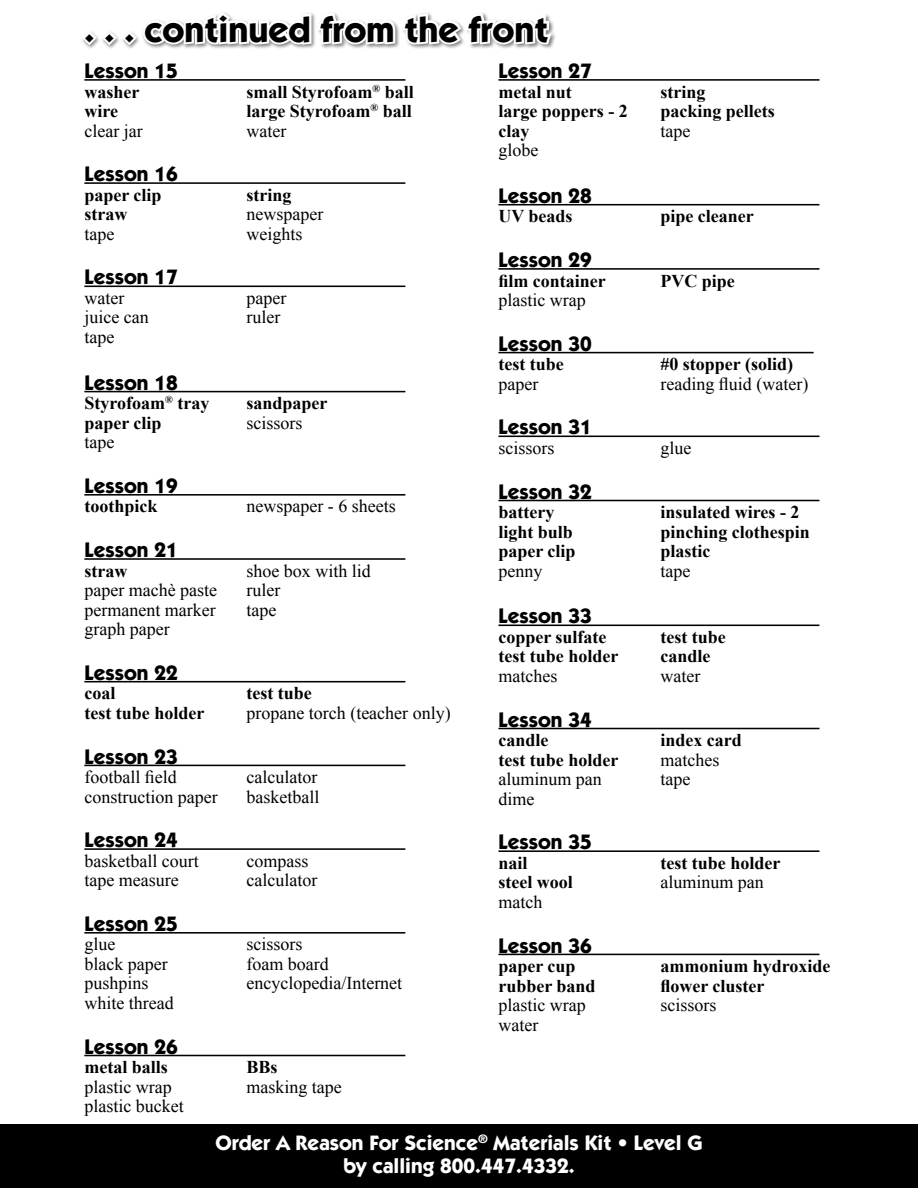
<style>
.page{position:relative;width:918px;height:1188px;background:#fff}
.page>*{position:absolute;margin:0;border:0;box-sizing:border-box;transform-origin:0 0}
.t1{font:700 36px "Itc Kabel";color:#000}
.t2{font:700 21px "Itc Kabel";color:#000}
.t3{font:700 21px/22.5px "Itc Kabel";color:#fff;text-align:center}
.t4{font:18px "Times New Roman";color:#000}
.t5{font:700 18px "Times New Roman";color:#000}
</style>
<div class="page">
<hr style="left:84px;top:79px;width:321px;height:2px;background:#000">
<hr style="left:84px;top:182px;width:321px;height:2px;background:#000">
<hr style="left:84px;top:286px;width:321px;height:1px;background:#000">
<hr style="left:84px;top:391px;width:321px;height:1px;background:#000">
<hr style="left:84px;top:494px;width:321px;height:2px;background:#000">
<hr style="left:84px;top:558px;width:321px;height:2px;background:#000">
<hr style="left:84px;top:681px;width:321px;height:1px;background:#000">
<hr style="left:84px;top:765px;width:321px;height:1px;background:#000">
<hr style="left:84px;top:848px;width:321px;height:2px;background:#000">
<hr style="left:84px;top:932px;width:321px;height:2px;background:#000">
<hr style="left:84px;top:1055px;width:321px;height:1px;background:#000">
<hr style="left:498px;top:79px;width:321px;height:2px;background:#000">
<hr style="left:498px;top:204px;width:321px;height:1px;background:#000">
<hr style="left:498px;top:268px;width:321px;height:2px;background:#000">
<hr style="left:498px;top:352px;width:316px;height:1px;background:#000">
<hr style="left:498px;top:436px;width:321px;height:1px;background:#000">
<hr style="left:498px;top:500px;width:321px;height:1px;background:#000">
<hr style="left:498px;top:625px;width:321px;height:1px;background:#000">
<hr style="left:498px;top:728px;width:321px;height:1px;background:#000">
<hr style="left:498px;top:850px;width:321px;height:2px;background:#000">
<hr style="left:498px;top:954px;width:321px;height:1px;background:#000">
<svg style="left:82px;top:12px;width:473px;height:37px"></svg>
<div style="left:0;top:1124px;width:918px;height:64px;background:#000"></div>
<h1 class="t1" style="left:84px;top:7px;width:466px">. . . continued from the front</h1>
<p class="t2" style="left:84px;top:58px;width:95px">Lesson 15</p>
<p class="t5" style="left:84px;top:81px;width:56px">washer</p>
<p class="t5" style="left:246px;top:81px;width:169px">small Styrofoam<sup>®</sup> ball</p>
<p class="t5" style="left:84px;top:101px;width:35px">wire</p>
<p class="t5" style="left:246px;top:101px;width:167px">large Styrofoam<sup>®</sup> ball</p>
<p class="t4" style="left:84px;top:120px;width:60px">clear jar</p>
<p class="t4" style="left:246px;top:120px;width:41px">water</p>
<p class="t2" style="left:84px;top:161px;width:95px">Lesson 16</p>
<p class="t5" style="left:84px;top:184px;width:79px">paper clip</p>
<p class="t5" style="left:246px;top:184px;width:46px">string</p>
<p class="t5" style="left:84px;top:204px;width:44px">straw</p>
<p class="t4" style="left:246px;top:204px;width:78px">newspaper</p>
<p class="t4" style="left:84px;top:223px;width:31px">tape</p>
<p class="t4" style="left:246px;top:223px;width:57px">weights</p>
<p class="t2" style="left:84px;top:265px;width:95px">Lesson 17</p>
<p class="t4" style="left:84px;top:288px;width:41px">water</p>
<p class="t4" style="left:246px;top:288px;width:41px">paper</p>
<p class="t4" style="left:84px;top:307px;width:66px">juice can</p>
<p class="t4" style="left:246px;top:307px;width:35px">ruler</p>
<p class="t4" style="left:84px;top:327px;width:31px">tape</p>
<p class="t2" style="left:84px;top:370px;width:95px">Lesson 18</p>
<p class="t5" style="left:84px;top:393px;width:126px">Styrofoam<sup>®</sup> tray</p>
<p class="t5" style="left:246px;top:393px;width:83px">sandpaper</p>
<p class="t5" style="left:84px;top:412px;width:79px">paper clip</p>
<p class="t4" style="left:246px;top:412px;width:57px">scissors</p>
<p class="t4" style="left:84px;top:432px;width:31px">tape</p>
<p class="t2" style="left:84px;top:473px;width:95px">Lesson 19</p>
<p class="t5" style="left:84px;top:496px;width:75px">toothpick</p>
<p class="t4" style="left:246px;top:496px;width:151px">newspaper - 6 sheets</p>
<p class="t2" style="left:84px;top:537px;width:95px">Lesson 21</p>
<p class="t5" style="left:84px;top:560px;width:44px">straw</p>
<p class="t4" style="left:246px;top:560px;width:126px">shoe box with lid</p>
<p class="t4" style="left:84px;top:580px;width:134px">paper machè paste</p>
<p class="t4" style="left:246px;top:580px;width:35px">ruler</p>
<p class="t4" style="left:84px;top:599px;width:133px">permanent marker</p>
<p class="t4" style="left:246px;top:599px;width:31px">tape</p>
<p class="t4" style="left:84px;top:619px;width:87px">graph paper</p>
<p class="t2" style="left:84px;top:660px;width:95px">Lesson 22</p>
<p class="t5" style="left:84px;top:683px;width:32px">coal</p>
<p class="t5" style="left:246px;top:683px;width:67px">test tube</p>
<p class="t5" style="left:84px;top:702px;width:121px">test tube holder</p>
<p class="t4" style="left:246px;top:702px;width:206px">propane torch (teacher only)</p>
<p class="t2" style="left:84px;top:744px;width:95px">Lesson 23</p>
<p class="t4" style="left:84px;top:767px;width:94px">football field</p>
<p class="t4" style="left:246px;top:767px;width:72px">calculator</p>
<p class="t4" style="left:84px;top:786px;width:135px">construction paper</p>
<p class="t4" style="left:246px;top:786px;width:74px">basketball</p>
<p class="t2" style="left:84px;top:827px;width:95px">Lesson 24</p>
<p class="t4" style="left:84px;top:850px;width:116px">basketball court</p>
<p class="t4" style="left:246px;top:850px;width:63px">compass</p>
<p class="t4" style="left:84px;top:870px;width:96px">tape measure</p>
<p class="t4" style="left:246px;top:870px;width:72px">calculator</p>
<p class="t2" style="left:84px;top:911px;width:95px">Lesson 25</p>
<p class="t4" style="left:84px;top:934px;width:32px">glue</p>
<p class="t4" style="left:246px;top:934px;width:57px">scissors</p>
<p class="t4" style="left:84px;top:954px;width:85px">black paper</p>
<p class="t4" style="left:246px;top:954px;width:84px">foam board</p>
<p class="t4" style="left:84px;top:973px;width:66px">pushpins</p>
<p class="t4" style="left:246px;top:973px;width:157px">encyclopedia/Internet</p>
<p class="t4" style="left:84px;top:993px;width:91px">white thread</p>
<p class="t2" style="left:84px;top:1034px;width:95px">Lesson 26</p>
<p class="t5" style="left:84px;top:1057px;width:85px">metal balls</p>
<p class="t5" style="left:246px;top:1057px;width:33px">BBs</p>
<p class="t4" style="left:84px;top:1076px;width:89px">plastic wrap</p>
<p class="t4" style="left:246px;top:1076px;width:97px">masking tape</p>
<p class="t4" style="left:84px;top:1096px;width:101px">plastic bucket</p>
<p class="t2" style="left:498px;top:58px;width:95px">Lesson 27</p>
<p class="t5" style="left:498px;top:81px;width:75px">metal nut</p>
<p class="t5" style="left:660px;top:81px;width:46px">string</p>
<p class="t5" style="left:498px;top:101px;width:131px">large poppers - 2</p>
<p class="t5" style="left:660px;top:101px;width:116px">packing pellets</p>
<p class="t5" style="left:498px;top:120px;width:32px">clay</p>
<p class="t4" style="left:660px;top:120px;width:31px">tape</p>
<p class="t4" style="left:498px;top:140px;width:41px">globe</p>
<p class="t2" style="left:498px;top:183px;width:95px">Lesson 28</p>
<p class="t5" style="left:498px;top:206px;width:76px">UV beads</p>
<p class="t5" style="left:660px;top:206px;width:95px">pipe cleaner</p>
<p class="t2" style="left:498px;top:247px;width:95px">Lesson 29</p>
<p class="t5" style="left:498px;top:270px;width:109px">film container</p>
<p class="t5" style="left:660px;top:270px;width:76px">PVC pipe</p>
<p class="t4" style="left:498px;top:290px;width:89px">plastic wrap</p>
<p class="t2" style="left:498px;top:331px;width:95px">Lesson 30</p>
<p class="t5" style="left:498px;top:354px;width:67px">test tube</p>
<p class="t5" style="left:660px;top:354px;width:134px">#0 stopper (solid)</p>
<p class="t4" style="left:498px;top:373px;width:41px">paper</p>
<p class="t4" style="left:660px;top:373px;width:149px">reading fluid (water)</p>
<p class="t2" style="left:498px;top:415px;width:95px">Lesson 31</p>
<p class="t4" style="left:498px;top:438px;width:57px">scissors</p>
<p class="t4" style="left:660px;top:438px;width:32px">glue</p>
<p class="t2" style="left:498px;top:479px;width:95px">Lesson 32</p>
<p class="t5" style="left:498px;top:502px;width:57px">battery</p>
<p class="t5" style="left:660px;top:502px;width:141px">insulated wires - 2</p>
<p class="t5" style="left:498px;top:521px;width:76px">light bulb</p>
<p class="t5" style="left:660px;top:521px;width:151px">pinching clothespin</p>
<p class="t5" style="left:498px;top:541px;width:79px">paper clip</p>
<p class="t5" style="left:660px;top:541px;width:52px">plastic</p>
<p class="t4" style="left:498px;top:560px;width:45px">penny</p>
<p class="t4" style="left:660px;top:560px;width:31px">tape</p>
<p class="t2" style="left:498px;top:604px;width:95px">Lesson 33</p>
<p class="t5" style="left:498px;top:627px;width:110px">copper sulfate</p>
<p class="t5" style="left:660px;top:627px;width:67px">test tube</p>
<p class="t5" style="left:498px;top:646px;width:121px">test tube holder</p>
<p class="t5" style="left:660px;top:646px;width:52px">candle</p>
<p class="t4" style="left:498px;top:666px;width:60px">matches</p>
<p class="t4" style="left:660px;top:666px;width:41px">water</p>
<p class="t2" style="left:498px;top:707px;width:95px">Lesson 34</p>
<p class="t5" style="left:498px;top:730px;width:52px">candle</p>
<p class="t5" style="left:660px;top:730px;width:83px">index card</p>
<p class="t5" style="left:498px;top:749px;width:121px">test tube holder</p>
<p class="t4" style="left:660px;top:749px;width:60px">matches</p>
<p class="t4" style="left:498px;top:769px;width:105px">aluminum pan</p>
<p class="t4" style="left:660px;top:769px;width:31px">tape</p>
<p class="t4" style="left:498px;top:788px;width:37px">dime</p>
<p class="t2" style="left:498px;top:829px;width:95px">Lesson 35</p>
<p class="t5" style="left:498px;top:852px;width:31px">nail</p>
<p class="t5" style="left:660px;top:852px;width:121px">test tube holder</p>
<p class="t5" style="left:498px;top:872px;width:76px">steel wool</p>
<p class="t4" style="left:660px;top:872px;width:105px">aluminum pan</p>
<p class="t4" style="left:498px;top:891px;width:45px">match</p>
<p class="t2" style="left:498px;top:933px;width:95px">Lesson 36</p>
<p class="t5" style="left:498px;top:956px;width:79px">paper cup</p>
<p class="t5" style="left:660px;top:956px;width:172px">ammonium hydroxide</p>
<p class="t5" style="left:498px;top:975px;width:99px">rubber band</p>
<p class="t5" style="left:660px;top:975px;width:106px">flower cluster</p>
<p class="t4" style="left:498px;top:995px;width:89px">plastic wrap</p>
<p class="t4" style="left:660px;top:995px;width:57px">scissors</p>
<p class="t4" style="left:498px;top:1014px;width:41px">water</p>
<p class="t3" style="left:215px;top:1131px;width:489px">Order A Reason For Science<sup>®</sup> Materials Kit • Level G by calling 800.447.4332.</p>
</div>
